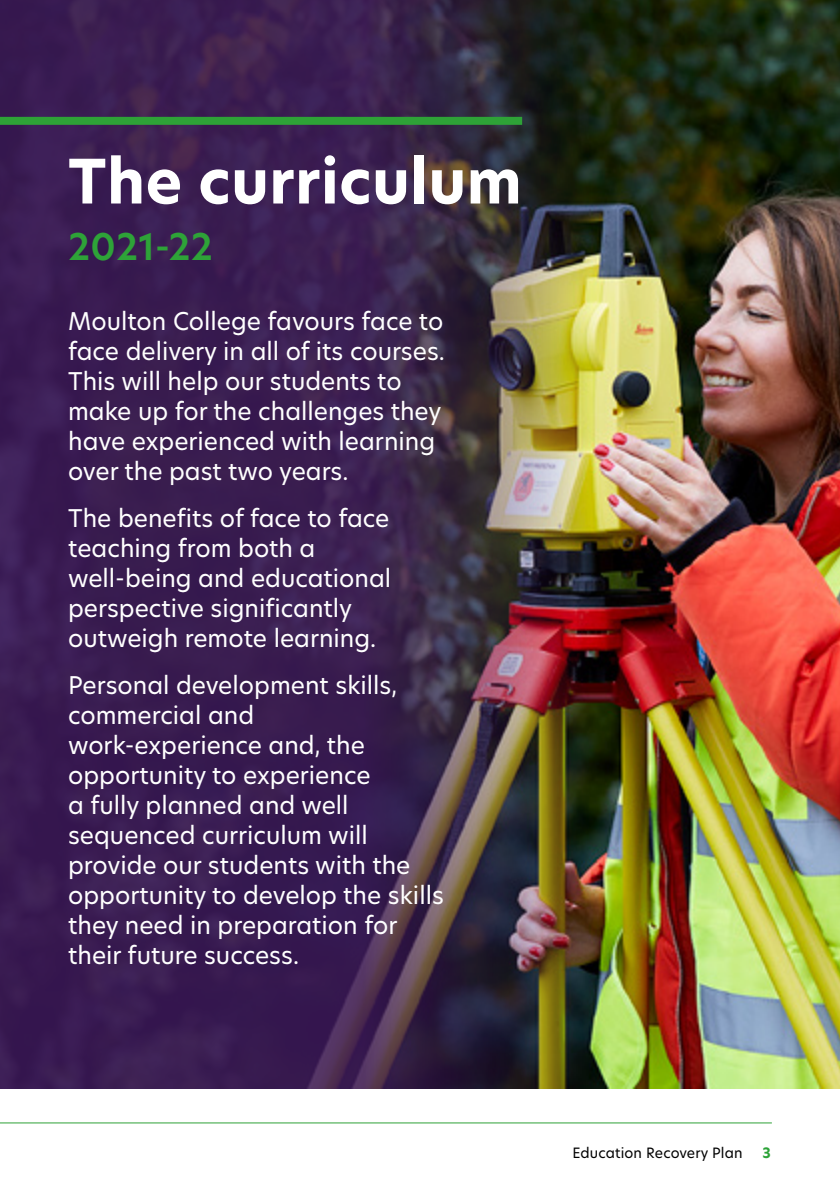
<style>
.page{position:relative;width:840px;height:1191px;background:#fff}
.page>*{position:absolute;margin:0;border:0;box-sizing:border-box;transform-origin:0 0}
.t1{font:700 60px "Hero New";letter-spacing:.01em;color:#fff}
.t2{font:600 36px "Hero New";letter-spacing:.01em;color:#2ea338}
.t3{font:24px/30px "Hero New";color:#fff}
.t4{font:14px "Hero New";letter-spacing:.01em;color:#000}
.t5{font:700 14px "Hero New";color:#2ca338}
</style>
<div class="page">
<hr style="left:0;top:1122px;width:771px;height:1px;background:#2ea237">
<img style="left:590px;top:0;width:249px;height:1089px">
<img style="left:0;top:0;width:590px;height:1089px">
<div style="left:0;top:117px;width:522px;height:8px;background:#2ea237"></div>
<h1 class="t1" style="left:68px;top:141px;width:455px">The curriculum</h1>
<h2 class="t2" style="left:68px;top:222px;width:146px">2021-22</h2>
<p class="t3" style="left:68px;top:305px;width:378px">Moulton College favours face to face delivery in all of its courses.<br>This will help our students to make up for the challenges they have experienced with learning over the past two years.</p>
<p class="t3" style="left:68px;top:503px;width:324px">The benefits of face to face teaching from both a well-being and educational perspective significantly outweigh remote learning.</p>
<p class="t3" style="left:68px;top:670px;width:377px">Personal development skills, commercial and work-experience and, the opportunity to experience<br>a fully planned and well sequenced curriculum will provide our students with the opportunity to develop the skills they need in preparation for their future success.</p>
<p class="t4" style="left:572px;top:1143px;width:171px">Education Recovery Plan</p>
<p class="t5" style="left:762px;top:1143px;width:10px">3</p>
</div>
